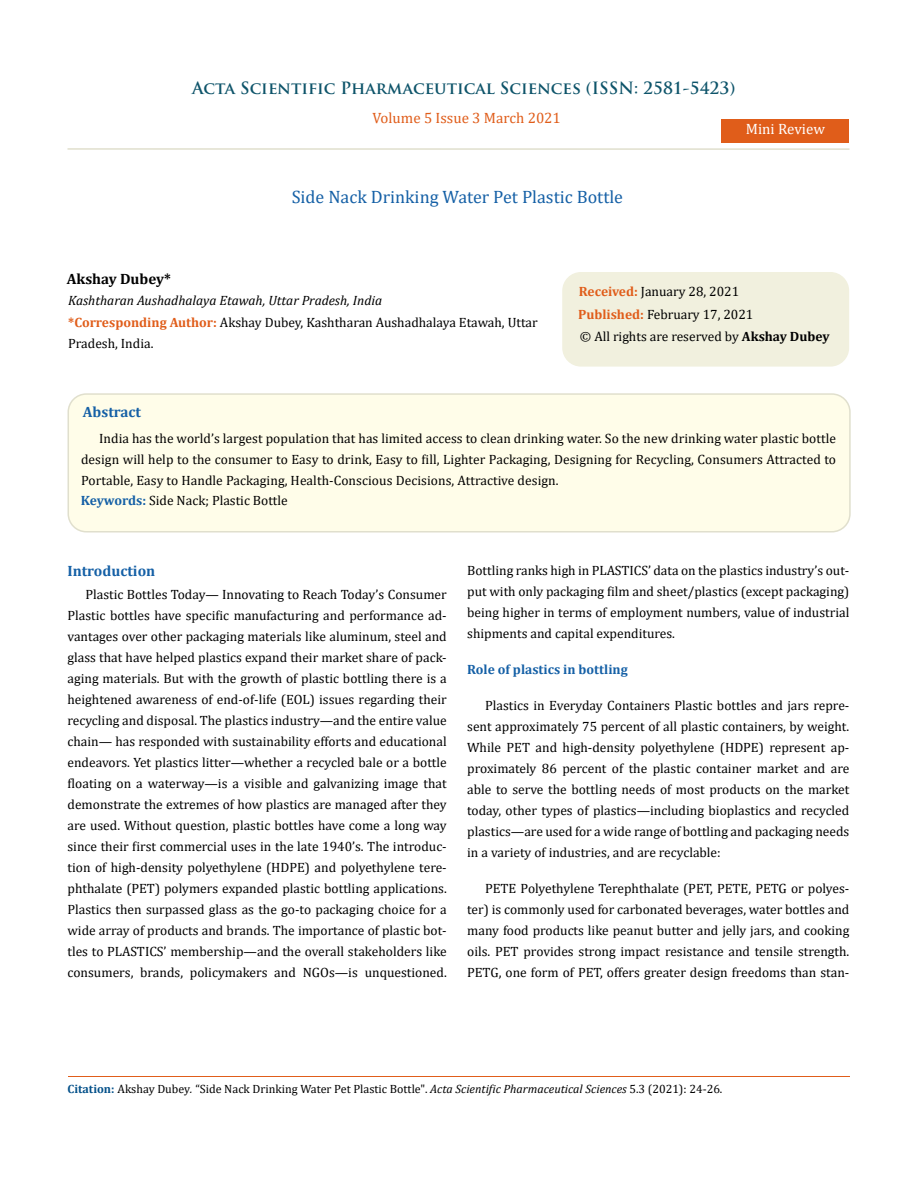
<style>
.page{position:relative;width:917px;height:1188px;background:#fff}
.page>*{position:absolute;margin:0;border:0;box-sizing:border-box;transform-origin:0 0}
.t1{font:18px "Cambria";color:#1560a6}
.t2{font:700 16.5px "Trajan Pro";color:#0e546a}
.t3{font:15px "Cambria";color:#e05d1a}
.t4{font:700 15px "Cambria";color:#1560a6}
.t5{font:700 15px "Cambria";color:#000}
.t6{font:15px "Cambria";color:#fff}
.t7{font:13.5px/21px "Cambria";color:#000;text-align:justify}
.t8{font:700 13.5px "Cambria";color:#1560a6}
.t9{font:12px "Cambria";color:#000}
.s1{font-style:italic}
.s2{font-weight:700;color:#e05d1a}
.s3{font-weight:700}
.s4{font-weight:700;color:#1560a6}
.s5{font-weight:700;color:#035089}
</style>
<div class="page">
<div style="left:721px;top:119px;width:128px;height:23px;background:#e05d1a"></div>
<div style="left:563px;top:273px;width:285px;height:93px;background:#f1f0de;border-radius:18px"></div>
<div style="left:562px;top:272px;width:287px;height:95px;border:2px solid #f1f0de;border-radius:18px"></div>
<div style="left:68px;top:394px;width:781px;height:138px;background:#fffde9;border-radius:18px"></div>
<div style="left:67px;top:393px;width:783px;height:140px;border:2px solid #e0dfcd;border-radius:18px"></div>
<hr style="left:68px;top:1076px;width:781px;height:1px;background:#e05d1a">
<hr style="left:67px;top:148px;width:782px;height:2px;background:#e0dfcd">
<p class="t2" style="left:192px;top:77px;width:545px">Acta Scientific Pharmaceutical Sciences (ISSN: 2581-5423)</p>
<p class="t3" style="left:372px;top:109px;width:190px">Volume 5 Issue 3 March 2021</p>
<p class="t6" style="left:745px;top:120px;width:81px">Mini Review</p>
<h1 class="t1" style="left:292px;top:186px;width:333px">Side Nack Drinking Water Pet Plastic Bottle</h1>
<p class="t5" style="left:67px;top:269px;width:106px">Akshay Dubey*</p>
<p class="t7" style="left:68px;top:290px;width:471px;text-align:left"><span class="s1">Kashtharan Aushadhalaya Etawah, Uttar Pradesh, India<br></span><span class="s2">*Corresponding Author:</span> Akshay Dubey, Kashtharan Aushadhalaya Etawah, Uttar<br>Pradesh, India.</p>
<p class="t7" style="left:578px;top:280px;width:177px;line-height:23px"><span class="s2">Received:</span> January 28, 2021<br><span class="s2">Published:</span> February 17, 2021</p>
<p class="t7" style="left:580px;top:325px;width:251px">© All rights are reserved by <span class="s3">Akshay Dubey</span></p>
<p class="t4" style="left:83px;top:402px;width:60px">Abstract</p>
<p class="t7" style="left:81px;top:428px;width:756px;text-align:left;text-indent:18px">India has the world’s largest population that has limited access to clean drinking water. So the new drinking water plastic bottle design will help to the consumer to Easy to drink, Easy to fill, Lighter Packaging, Designing for Recycling, Consumers Attracted to Portable, Easy to Handle Packaging, Health-Conscious Decisions, Attractive design.<br><span class="s4">Keywords:</span> Side Nack; Plastic Bottle</p>
<p class="t4" style="left:67px;top:560px;width:89px">Introduction</p>
<p class="t7" style="left:67px;top:584px;width:381px;text-indent:18px">Plastic Bottles Today— Innovating to Reach Today’s Consumer Plastic bottles have specific manufacturing and performance ad&shy;vantages over other packaging materials like aluminum, steel and glass that have helped plastics expand their market share of pack&shy;aging materials. But with the growth of plastic bottling there is a heightened awareness of end-of-life (EOL) issues regarding their recycling and disposal. The plastics industry—and the entire value chain— has responded with sustainability efforts and educational endeavors. Yet plastics litter—whether a recycled bale or a bottle floating on a waterway—is a visible and galvanizing image that demonstrate the extremes of how plastics are managed after they are used. Without question, plastic bottles have come a long way since their first commercial uses in the late 1940’s. The introduc&shy;tion of high-density polyethylene (HDPE) and polyethylene tere&shy;phthalate (PET) polymers expanded plastic bottling applications.<br>Plastics then surpassed glass as the go-to packaging choice for a wide array of products and brands. The importance of plastic bot&shy;tles to PLASTICS’ membership—and the overall stakeholders like consumers, brands, policymakers and NGOs—is unquestioned.</p>
<p class="t7" style="left:467px;top:560px;width:384px">Bottling ranks high in PLASTICS’ data on the plastics industry’s out&shy;put with only packaging film and sheet/plastics (except packaging) being higher in terms of employment numbers, value of industrial shipments and capital expenditures.</p>
<p class="t8" style="left:467px;top:660px;width:162px">Role of plastics in bottling</p>
<p class="t7" style="left:467px;top:695px;width:384px;text-indent:18px">Plastics in Everyday Containers Plastic bottles and jars repre&shy;sent approximately 75 percent of all plastic containers, by weight.<br>While PET and high-density polyethylene (HDPE) represent ap&shy;proximately 86 percent of the plastic container market and are able to serve the bottling needs of most products on the market today, other types of plastics—including bioplastics and recycled plastics—are used for a wide range of bottling and packaging needs in a variety of industries, and are recyclable:</p>
<p class="t7" style="left:467px;top:878px;width:384px;text-indent:18px">PETE Polyethylene Terephthalate (PET, PETE, PETG or polyes&shy;ter) is commonly used for carbonated beverages, water bottles and many food products like peanut butter and jelly jars, and cooking oils. PET provides strong impact resistance and tensile strength.<br>PETG, one form of PET, offers greater design freedoms than stan-</p>
<p class="t9" style="left:68px;top:1082px;width:656px"><span class="s5">Citation:</span> Akshay Dubey<span class="s1">.</span> “Side Nack Drinking Water Pet Plastic Bottle". <span class="s1">Acta Scientific Pharmaceutical Sciences</span> 5.3 (2021): 24-26.</p>
</div>
